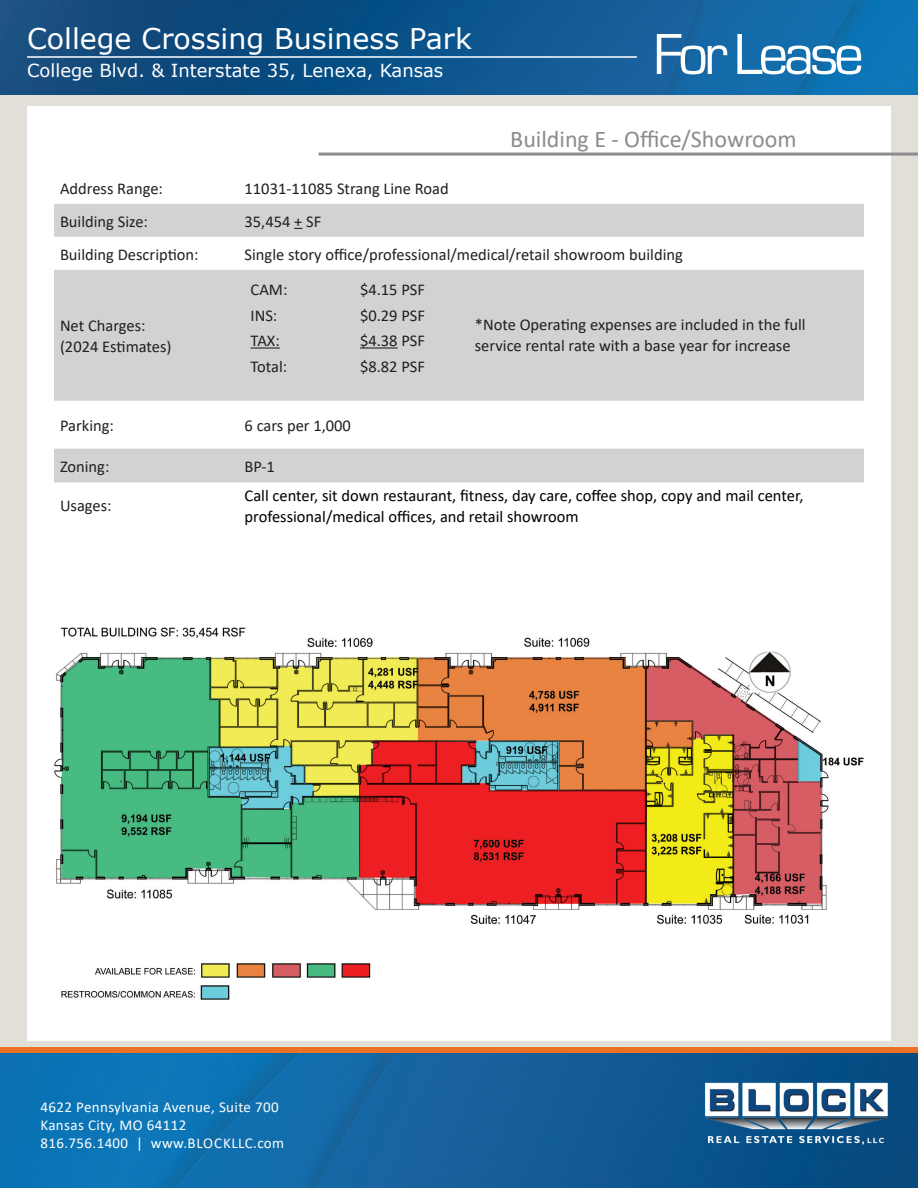
<style>
.page{position:relative;width:918px;height:1188px;background:#fff}
.page>*{position:absolute;margin:0;border:0;box-sizing:border-box;transform-origin:0 0}
.t1{font:60px "Eurostile";letter-spacing:-.075em;color:#fff}
.t2{font:28.5px "Verdana";color:#fff}
.t3{font:24px "Calibri";color:#8c8c8f}
.t4{font:18px "Verdana";color:#fff}
.t5{font:16.5px/21px "Calibri";color:#231f20}
.t6{font:16.5px/21px "Calibri";color:#000}
.t7{font:15px/18px "Calibri";letter-spacing:.025em;color:#fff}
</style>
<div class="page">
<div style="left:0;top:93px;width:918px;height:978px;background:#e2dfd9"></div>
<img style="left:0;top:1053px;width:918px;height:135px">
<img style="left:701px;top:1073px;width:190px;height:75px">
<div style="left:0;top:1047px;width:918px;height:6px;background:#eb7125"></div>
<img style="left:0;top:0;width:918px;height:94px">
<hr style="left:27px;top:56px;width:610px;height:2px;background:#fff">
<div style="left:27px;top:107px;width:864px;height:934px;background:#fff"></div>
<hr style="left:319px;top:153px;width:599px;height:3px;background:#8c8c8f">
<svg style="left:54px;top:270px;width:810px;height:212px;fill:#d1d2d4"></svg>
<div style="left:54px;top:204px;width:810px;height:33px;background:#d1d2d4"></div>
<hr style="left:251px;top:347px;width:29px;height:2px;background:#231f20">
<hr style="left:360px;top:347px;width:38px;height:2px;background:#231f20">
<img style="left:54px;top:627px;width:810px;height:373px">
<h2 class="t2" style="left:27px;top:19px;width:446px">College Crossing Business Park</h2>
<p class="t4" style="left:27px;top:58px;width:418px">College Blvd. &amp; Interstate 35, Lenexa, Kansas</p>
<h1 class="t1" style="left:653px;top:22px;width:212px">For Lease</h1>
<p class="t3" style="left:510px;top:122px;width:288px">Building E - Office/Showroom</p>
<p class="t5" style="left:60px;top:177px;width:105px">Address Range:</p>
<p class="t5" style="left:245px;top:177px;width:206px">11031-11085 Strang Line Road</p>
<p class="t5" style="left:60px;top:210px;width:89px">Building Size:</p>
<p class="t5" style="left:245px;top:210px;width:78px">35,454 + SF</p>
<p class="t5" style="left:60px;top:243px;width:140px">Building Description:</p>
<p class="t5" style="left:245px;top:243px;width:440px">Single story office/professional/medical/retail showroom building</p>
<p class="t5" style="left:60px;top:315px;width:87px">Net Charges:</p>
<p class="t5" style="left:60px;top:336px;width:113px">(2024 Estimates)</p>
<p class="t5" style="left:251px;top:279px;width:38px">CAM:</p>
<p class="t5" style="left:360px;top:279px;width:67px">$4.15 PSF</p>
<p class="t5" style="left:251px;top:304px;width:28px">INS:</p>
<p class="t5" style="left:360px;top:304px;width:67px">$0.29 PSF</p>
<p class="t5" style="left:251px;top:330px;width:31px">TAX:</p>
<p class="t5" style="left:360px;top:330px;width:67px">$4.38 PSF</p>
<p class="t5" style="left:251px;top:355px;width:38px">Total:</p>
<p class="t5" style="left:360px;top:355px;width:67px">$8.82 PSF</p>
<p class="t5" style="left:475px;top:313px;width:332px">*Note Operating expenses are included in the full service rental rate with a base year for increase</p>
<p class="t5" style="left:60px;top:414px;width:55px">Parking:</p>
<p class="t5" style="left:245px;top:414px;width:108px">6 cars per 1,000</p>
<p class="t5" style="left:60px;top:455px;width:51px">Zoning:</p>
<p class="t5" style="left:245px;top:455px;width:32px">BP-1</p>
<p class="t5" style="left:60px;top:495px;width:53px">Usages:</p>
<p class="t6" style="left:245px;top:484px;width:560px">Call center, sit down restaurant, fitness, day care, coffee shop, copy and mail center, professional/medical offices, and retail showroom</p>
<p class="t7" style="left:40px;top:1097px;width:245px">4622 Pennsylvania Avenue, Suite 700<br>Kansas City, MO 64112<br>816.756.1400 | www.BLOCKLLC.com</p>
</div>
